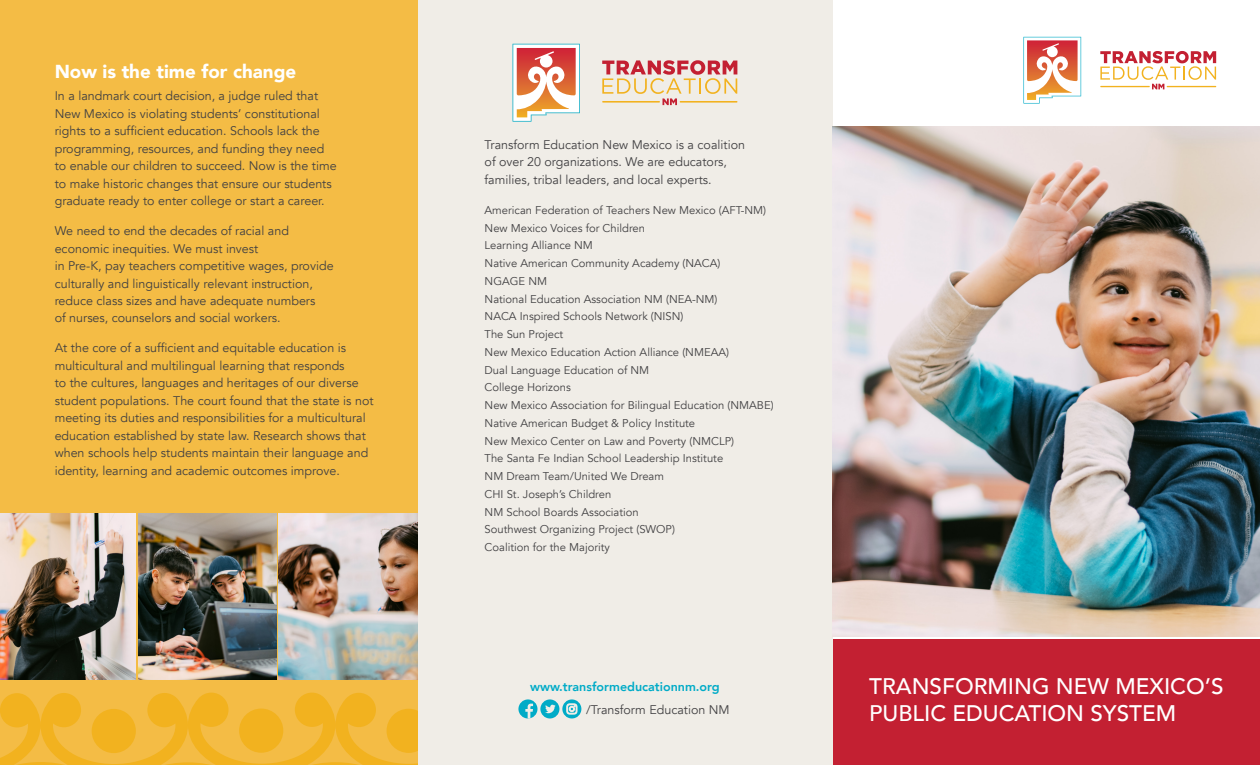
<style>
.page{position:relative;width:1260px;height:765px;background:#fff}
.page>*{position:absolute;margin:0;border:0;box-sizing:border-box;transform-origin:0 0}
.t1{font:500 22.5px/27px "Avenir";color:#fff}
.t2{font:900 18.75px "Avenir";color:#fff}
.t3{font:12.5px/17.5px "Avenir";color:#414042}
.t4{font:800 12.5px "Avenir";color:#00abc7}
.t5{font:11.25px/17.8px "Avenir";color:#414042}
</style>
<div class="page">
<div style="left:833px;top:640px;width:427px;height:125px;background:#c32032"></div>
<div style="left:417px;top:0;width:416px;height:765px;background:#f0ede7"></div>
<img style="left:833px;top:126px;width:427px;height:510px">
<div style="left:0;top:0;width:417px;height:765px;background:#f4bc45"></div>
<svg style="left:0;top:692px;width:417px;height:73px"></svg>
<svg style="left:513px;top:44px;width:67px;height:78px;background:#e4ad9b"></svg>
<svg style="left:602px;top:60px;width:135px;height:45px"></svg>
<hr style="left:602px;top:101px;width:58px;height:2px;background:#f2b21f">
<hr style="left:680px;top:101px;width:57px;height:2px;background:#f2b21f">
<svg style="left:1023px;top:37px;width:58px;height:67px"></svg>
<svg style="left:1100px;top:51px;width:116px;height:38px"></svg>
<hr style="left:1100px;top:86px;width:50px;height:1px;background:#f2b21f">
<hr style="left:1167px;top:86px;width:49px;height:1px;background:#f2b21f">
<img style="left:279px;top:514px;width:138px;height:165px">
<img style="left:138px;top:514px;width:138px;height:165px">
<img style="left:0;top:514px;width:136px;height:165px">
<svg style="left:518px;top:699px;width:19px;height:19px"></svg>
<svg style="left:525px;top:704px;width:8px;height:14px"></svg>
<svg style="left:540px;top:699px;width:19px;height:19px"></svg>
<svg style="left:545px;top:705px;width:11px;height:8px"></svg>
<svg style="left:562px;top:699px;width:19px;height:19px"></svg>
<svg style="left:566px;top:703px;width:11px;height:11px"></svg>
<h2 class="t2" style="left:55px;top:55px;width:243px">Now is the time for change</h2>
<p class="t3" style="left:55px;top:87px;width:283px">In a landmark court decision, a judge ruled that New Mexico is violating students’ constitutional rights to a sufficient education. Schools lack the programming, resources, and funding they need to enable our children to succeed. Now is the time to make historic changes that ensure our students graduate ready to enter college or start a career.</p>
<p class="t3" style="left:55px;top:222px;width:280px">We need to end the decades of racial and economic inequities. We must invest<br>in Pre-K, pay teachers competitive wages, provide culturally and linguistically relevant instruction, reduce class sizes and have adequate numbers<br>of nurses, counselors and social workers.</p>
<p class="t3" style="left:55px;top:340px;width:320px">At the core of a sufficient and equitable education is multicultural and multilingual learning that responds<br>to the cultures, languages and heritages of our diverse student populations. The court found that the state is not meeting its duties and responsibilities for a multicultural education established by state law. Research shows that when schools help students maintain their language and identity, learning and academic outcomes improve.</p>
<p class="t3" style="left:485px;top:136px;width:262px">Transform Education New Mexico is a coalition of over 20 organizations. We are educators, families, tribal leaders, and local experts.</p>
<p class="t5" style="left:485px;top:201px;width:291px">American Federation of Teachers New Mexico (AFT-NM)<br>New Mexico Voices for Children<br>Learning Alliance NM<br>Native American Community Academy (NACA)<br>NGAGE NM<br>National Education Association NM (NEA-NM)<br>NACA Inspired Schools Network (NISN)<br>The Sun Project<br>New Mexico Education Action Alliance (NMEAA)<br>Dual Language Education of NM<br>College Horizons<br>New Mexico Association for Bilingual Education (NMABE)<br>Native American Budget &amp; Policy Institute<br>New Mexico Center on Law and Poverty (NMCLP)<br>The Santa Fe Indian School Leadership Institute<br>NM Dream Team/United We Dream<br>CHI St. Joseph’s Children<br>NM School Boards Association<br>Southwest Organizing Project (SWOP)<br>Coalition for the Majority</p>
<p class="t4" style="left:530px;top:677px;width:191px">www.transformeducationnm.org</p>
<p class="t3" style="left:586px;top:701px;width:145px">/Transform Education NM</p>
<h1 class="t1" style="left:869px;top:671px;width:356px">TRANSFORMING NEW MEXICO’S<br>PUBLIC EDUCATION SYSTEM</h1>
</div>
